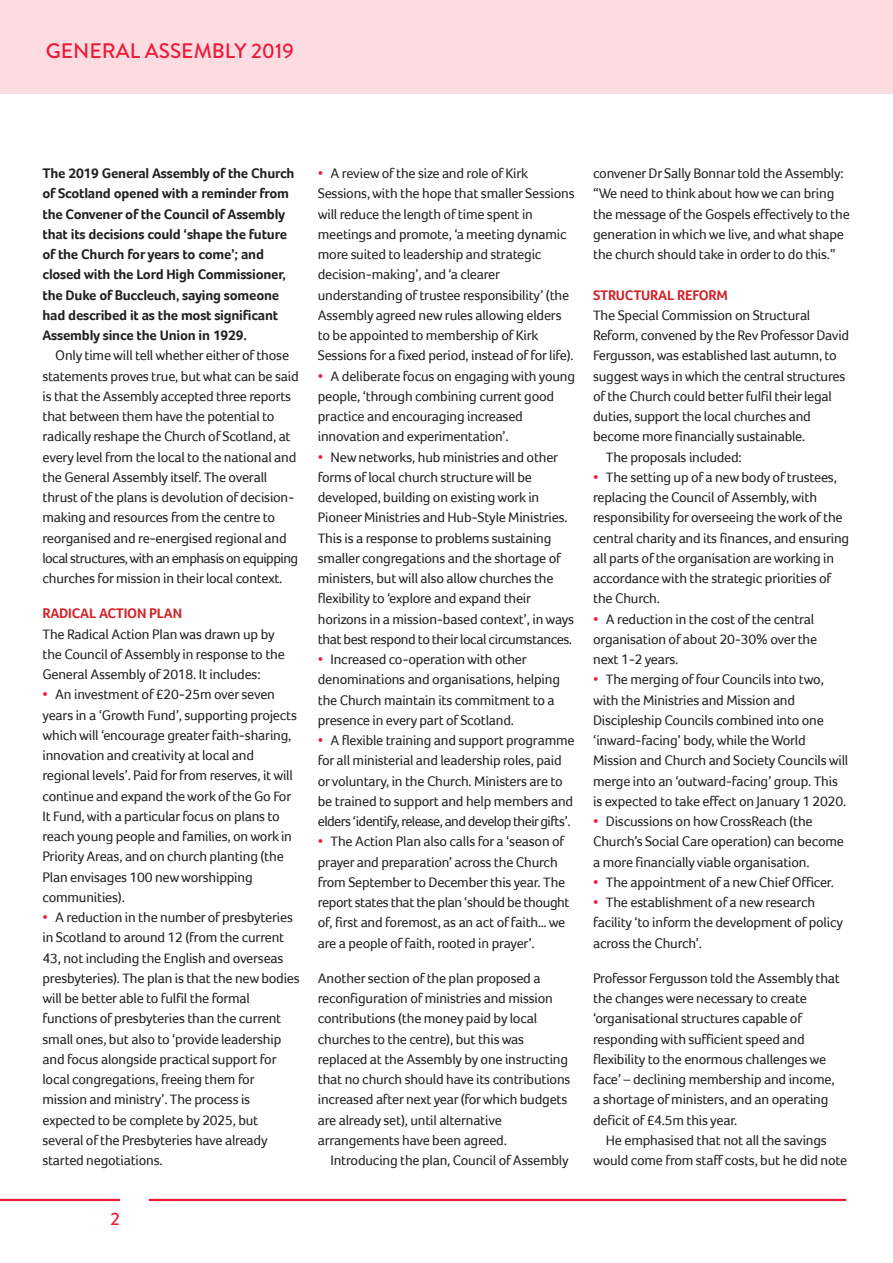
<style>
.page{position:relative;width:893px;height:1263px;background:#fff}
.page>*{position:absolute;margin:0;border:0;box-sizing:border-box;transform-origin:0 0}
.Page_Numbers{font:500 21px "Brandon Grotesque";color:#ed1a38}
.Page_Numbers-2{font:500 18px "Brandon Grotesque";color:#ed1a38}
.Body_NO_INDENT{font:14.25px/20.2px "Foco";letter-spacing:-.015em;color:#231f20}
.Body_NO_INDENT-2{font:700 14.25px/20.2px "Foco";letter-spacing:-.015em;color:#231f20}
.Body_NO_INDENT-3{font:700 14.25px "Foco";letter-spacing:-.015em;color:#d1232a}
.s1{color:#ed1a38}
</style>
<div class="page">
<hr style="left:149px;top:1199px;width:697px;height:2px;background:#ed1a38">
<hr style="left:0;top:1199px;width:120px;height:2px;background:#ed1a38">
<div style="left:0;top:0;width:893px;height:94px;background:#fcdce1"></div>
<p class="Page_Numbers" style="left:46px;top:36px;width:250px">GENERAL ASSEMBLY 2019</p>
<p class="Body_NO_INDENT-2" style="left:43px;top:163px;width:254px">The 2019 General Assembly of the Church of Scotland opened with a reminder from the Convener of the Council of Assembly that its decisions could ‘shape the future of the Church for years to come’; and closed with the Lord High Commissioner, the Duke of Buccleuch, saying someone had described it as the most significant Assembly since the Union in 1929.</p>
<p class="Body_NO_INDENT" style="left:43px;top:345px;width:258px;text-indent:13px">Only time will tell whether either of those statements proves true, but what can be said is that the Assembly accepted three reports that between them have the potential to radically reshape the Church of Scotland, at every level from the local to the national and the General Assembly itself. The overall thrust of the plans is devolution of decision&shy;making and resources from the centre to reorganised and re-energised regional and local structures, with an emphasis on equipping churches for mission in their local context.</p>
<p class="Body_NO_INDENT-3" style="left:43px;top:605px;width:141px">RADICAL ACTION PLAN</p>
<p class="Body_NO_INDENT" style="left:43px;top:624px;width:244px">The Radical Action Plan was drawn up by the Council of Assembly in response to the<br>General Assembly of 2018. It includes:</p>
<p class="Body_NO_INDENT" style="left:43px;top:684px;width:256px"><span class="s1">•</span> An investment of £20-25m over seven years in a ‘Growth Fund’, supporting projects which will ‘encourage greater faith-sharing, innovation and creativity at local and regional levels’. Paid for from reserves, it will continue and expand the work of the Go For It Fund, with a particular focus on plans to reach young people and families, on work in Priority Areas, and on church planting (the Plan envisages 100 new worshipping communities).</p>
<p class="Body_NO_INDENT" style="left:43px;top:907px;width:259px"><span class="s1">•</span> A reduction in the number of presbyteries in Scotland to around 12 (from the current 43, not including the English and overseas presbyteries). The plan is that the new bodies will be better able to fulfil the formal functions of presbyteries than the current small ones, but also to ‘provide leadership and focus alongside practical support for local congregations, freeing them for mission and ministry’. The process is expected to be complete by 2025, but several of the Presbyteries have already started negotiations.</p>
<p class="Page_Numbers-2" style="left:111px;top:1206px;width:11px">2</p>
<p class="Body_NO_INDENT" style="left:318px;top:163px;width:258px"><span class="s1">•</span> A review of the size and role of Kirk Sessions, with the hope that smaller Sessions will reduce the length of time spent in meetings and promote, ‘a meeting dynamic more suited to leadership and strategic decision-making’, and ‘a clearer understanding of trustee responsibility’ (the Assembly agreed new rules allowing elders to be appointed to membership of Kirk Sessions for a fixed period, instead of for life).</p>
<p class="Body_NO_INDENT" style="left:318px;top:366px;width:259px"><span class="s1">•</span> A deliberate focus on engaging with young people, ‘through combining current good practice and encouraging increased innovation and experimentation’.</p>
<p class="Body_NO_INDENT" style="left:318px;top:447px;width:258px"><span class="s1">•</span> New networks, hub ministries and other forms of local church structure will be developed, building on existing work in Pioneer Ministries and Hub-Style Ministries.<br>This is a response to problems sustaining smaller congregations and the shortage of ministers, but will also allow churches the flexibility to ‘explore and expand their horizons in a mission-based context’, in ways that best respond to their local circumstances.</p>
<p class="Body_NO_INDENT" style="left:318px;top:649px;width:244px"><span class="s1">•</span> Increased co-operation with other denominations and organisations, helping the Church maintain its commitment to a presence in every part of Scotland.</p>
<p class="Body_NO_INDENT" style="left:318px;top:730px;width:258px"><span class="s1">•</span> A flexible training and support programme for all ministerial and leadership roles, paid or voluntary, in the Church. Ministers are to be trained to support and help members and elders ‘identify, release, and develop their gifts’.</p>
<p class="Body_NO_INDENT" style="left:318px;top:831px;width:253px"><span class="s1">•</span> The Action Plan also calls for a ‘season of prayer and preparation’ across the Church from September to December this year. The report states that the plan ‘should be thought of, first and foremost, as an act of faith… we are a people of faith, rooted in prayer’.</p>
<p class="Body_NO_INDENT" style="left:318px;top:968px;width:254px">Another section of the plan proposed a reconfiguration of ministries and mission contributions (the money paid by local churches to the centre), but this was replaced at the Assembly by one instructing that no church should have its contributions increased after next year (for which budgets are already set), until alternative arrangements have been agreed.</p>
<p class="Body_NO_INDENT" style="left:331px;top:1150px;width:240px">Introducing the plan, Council of Assembly</p>
<p class="Body_NO_INDENT" style="left:593px;top:163px;width:258px">convener Dr Sally Bonnar told the Assembly: “We need to think about how we can bring the message of the Gospels effectively to the generation in which we live, and what shape the church should take in order to do this.”</p>
<p class="Body_NO_INDENT-3" style="left:593px;top:286px;width:136px">STRUCTURAL REFORM</p>
<p class="Body_NO_INDENT" style="left:593px;top:305px;width:258px">The Special Commission on Structural Reform, convened by the Rev Professor David Fergusson, was established last autumn, to suggest ways in which the central structures of the Church could better fulfil their legal duties, support the local churches and become more financially sustainable.</p>
<p class="Body_NO_INDENT" style="left:606px;top:447px;width:137px">The proposals included:</p>
<p class="Body_NO_INDENT" style="left:593px;top:467px;width:258px"><span class="s1">•</span> The setting up of a new body of trustees, replacing the Council of Assembly, with responsibility for overseeing the work of the central charity and its finances, and ensuring all parts of the organisation are working in accordance with the strategic priorities of the Church.</p>
<p class="Body_NO_INDENT" style="left:593px;top:609px;width:226px"><span class="s1">•</span> A reduction in the cost of the central organisation of about 20-30% over the next 1-2 years.</p>
<p class="Body_NO_INDENT" style="left:593px;top:669px;width:257px"><span class="s1">•</span> The merging of four Councils into two, with the Ministries and Mission and Discipleship Councils combined into one ‘inward-facing’ body, while the World Mission and Church and Society Councils will merge into an ‘outward-facing’ group. This is expected to take effect on January 1 2020.</p>
<p class="Body_NO_INDENT" style="left:593px;top:811px;width:252px"><span class="s1">•</span> Discussions on how CrossReach (the<br>Church’s Social Care operation) can become a more financially viable organisation.</p>
<p class="Body_NO_INDENT" style="left:593px;top:872px;width:242px"><span class="s1">•</span> The appointment of a new Chief Officer.</p>
<p class="Body_NO_INDENT" style="left:593px;top:892px;width:251px"><span class="s1">•</span> The establishment of a new research facility ‘to inform the development of policy across the Church’.</p>
<p class="Body_NO_INDENT" style="left:593px;top:968px;width:248px">Professor Fergusson told the Assembly that the changes were necessary to create ‘organisational structures capable of responding with sufficient speed and flexibility to the enormous challenges we face’ – declining membership and income, a shortage of ministers, and an operating deficit of £4.5m this year.</p>
<p class="Body_NO_INDENT" style="left:593px;top:1130px;width:256px;text-align:center">He emphasised that not all the savings would come from staff costs, but he did note</p>
</div>
